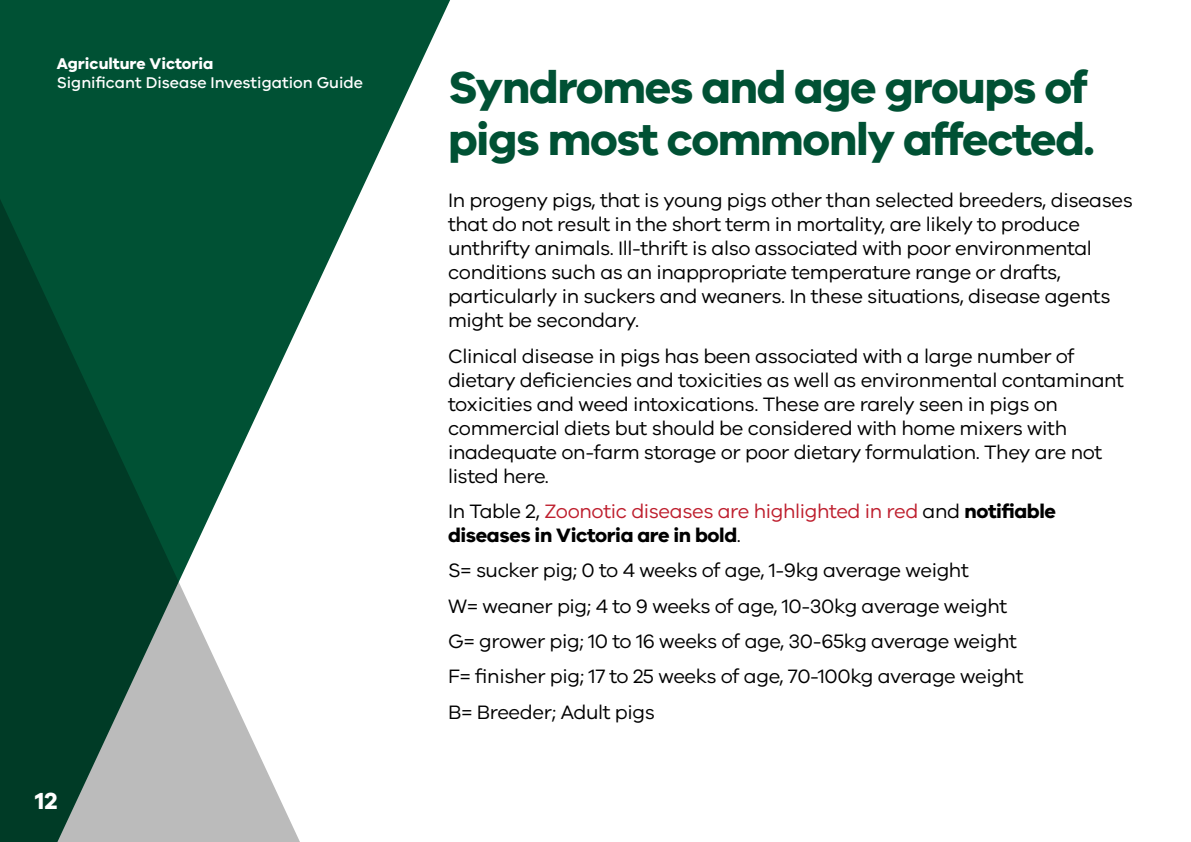
<style>
.page{position:relative;width:1191px;height:842px;background:#fff}
.page>*{position:absolute;margin:0;border:0;box-sizing:border-box;transform-origin:0 0}
.t1{font:700 46px/52px "VIC";letter-spacing:-.03em;color:#005134}
.t2{font:700 24px "VIC";color:#fff}
.t3{font:20px/24px "VIC";letter-spacing:-.02em;color:#000}
.t4{font:700 20px/24px "VIC";letter-spacing:-.02em;color:#000}
.t5{font:500 16px "VIC";color:#fff}
.t6{font:700 16px "VIC";color:#fff}
.s1{font-weight:400}
.s2{font-weight:400;color:#be1e2d}
</style>
<div class="page">
<svg style="left:321px;top:0;width:129px;height:277px"></svg>
<svg style="left:0;top:0;width:321px;height:842px;fill:#005134"></svg>
<p class="t6" style="left:57px;top:54px;width:158px">Agriculture Victoria</p>
<p class="t5" style="left:57px;top:73px;width:308px">Significant Disease Investigation Guide</p>
<h1 class="t1" style="left:448px;top:60px;width:648px">Syndromes and age groups of pigs most commonly affected.</h1>
<p class="t3" style="left:448px;top:188px;width:686px">In progeny pigs, that is young pigs other than selected breeders, diseases that do not result in the short term in mortality, are likely to produce unthrifty animals. Ill-thrift is also associated with poor environmental conditions such as an inappropriate temperature range or drafts, particularly in suckers and weaners. In these situations, disease agents might be secondary.</p>
<p class="t3" style="left:448px;top:343px;width:677px">Clinical disease in pigs has been associated with a large number of dietary deficiencies and toxicities as well as environmental contaminant toxicities and weed intoxications. These are rarely seen in pigs on commercial diets but should be considered with home mixers with inadequate on-farm storage or poor dietary formulation. They are not listed here.</p>
<p class="t4" style="left:448px;top:499px;width:609px"><span class="s1">In Table 2,</span> <span class="s2">Zoonotic diseases are highlighted in red</span> <span class="s1">and</span> notifiable diseases in Victoria are in bold<span class="s1">.</span></p>
<p class="t3" style="left:448px;top:552px;width:577px;line-height:35.4px">S= sucker pig; 0 to 4 weeks of age, 1-9kg average weight<br>W= weaner pig; 4 to 9 weeks of age, 10-30kg average weight G= grower pig; 10 to 16 weeks of age, 30-65kg average weight F= finisher pig; 17 to 25 weeks of age, 70-100kg average weight B= Breeder; Adult pigs</p>
<p class="t2" style="left:35px;top:786px;width:24px">12</p>
</div>
